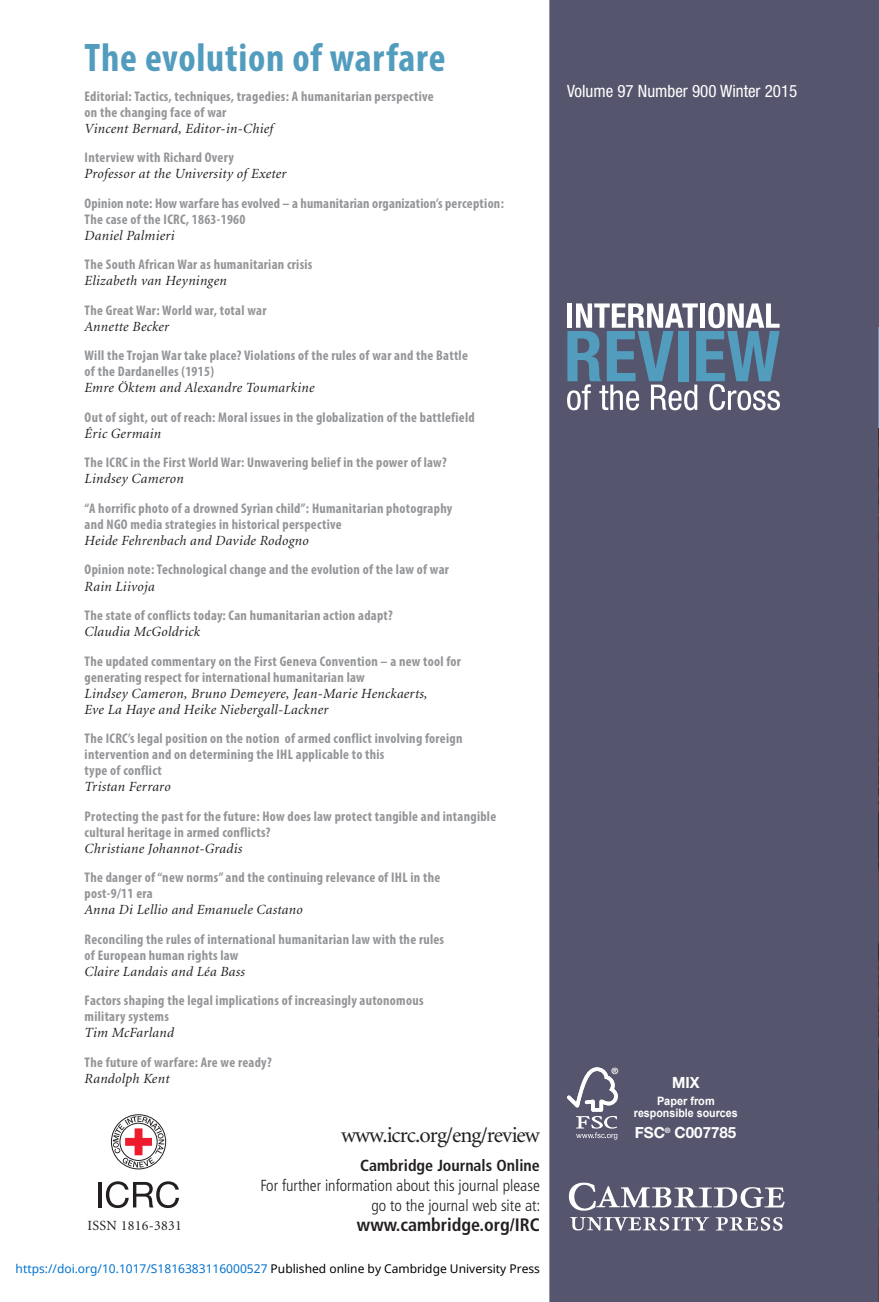
<style>
.page{position:relative;width:879px;height:1302px;background:#fff}
.page>*{position:absolute;margin:0;border:0;box-sizing:border-box;transform-origin:0 0}
.t1{font:700 condensed 40px "Myriad Pro";letter-spacing:.02em;color:#529cbe}
.t2{font:22px "Minion";letter-spacing:-.04em;color:#231f20}
.t3{font:700 condensed 18px "Frutiger";color:#231f20}
.t4{font:condensed 17px "Helvetica Neue";color:#fff}
.t5{font:300 condensed 16px/20px "Frutiger";color:#231f20;text-align:right}
.t6{font:700 15.4px "Helvetica Neue";color:#fff}
.t7{font:700 15.4px "Helvetica Neue";color:#fff;scale:.95 1}
.t8{font:700 condensed 14px/16px "Myriad Pro";letter-spacing:.02em;color:#939598}
.t9{font:italic 14px/16px "Minion";letter-spacing:.02em;color:#231f20}
.t10{font:14px "Minion";letter-spacing:.02em;color:#231f20}
.t11{font:12px "Noto Sans";color:#0172cf}
.t12{font:700 11.6px/11.6px "Arial";color:#fff;text-align:center;scale:.95 1}
.t13{font:700 8.8px "Helvetica Neue";color:#fff}
.s1{font-family:"Minion";font-weight:400;font-style:italic;font-stretch:normal;color:#231f20}
.s2{font-family:"Myriad Pro";font-weight:700;font-style:normal;font-stretch:condensed;color:#939598}
.s3{font-weight:700}
.s4{color:#000}
</style>
<div class="page">
<div style="left:549px;top:0;width:329px;height:1301px;background:#55566d"></div>
<div style="left:111px;top:1114px;width:55px;height:55px;border:1px solid #231f20;border-radius:50%"></div>
<svg style="left:113px;top:1116px;width:51px;height:51px"></svg>
<hr style="left:98px;top:1181px;width:3px;height:26px;background:#231f20">
<svg style="left:106px;top:1181px;width:73px;height:26px"></svg>
<img style="left:878px;top:640px;width:1px;height:661px">
<img style="left:566px;top:1180px;width:220px;height:54px">
<svg style="left:566px;top:1067px;width:51px;height:72px"></svg>
<img style="left:878px;top:428px;width:1px;height:212px">
<hr style="left:878px;top:327px;width:1px;height:101px;background:#529cbe">
<svg style="left:566px;top:303px;width:213px;height:107px"></svg>
<p class="t1" style="left:85px;top:44px;width:362px">The evolution of warfare</p>
<p class="t8" style="left:85px;top:89px;width:350px">Editorial: Tactics, techniques, tragedies: A humanitarian perspective on the changing face of war<br><span class="s1">Vincent Bernard, Editor-in-Chief</span></p>
<p class="t9" style="left:85px;top:151px;width:203px"><span class="s2">Interview with Richard Overy<br></span>Professor at the University of Exeter</p>
<p class="t8" style="left:85px;top:196px;width:420px">Opinion note: How warfare has evolved – a humanitarian organization’s perception:<br>The case of the ICRC, 1863-1960<br><span class="s1">Daniel Palmieri</span></p>
<p class="t8" style="left:85px;top:258px;width:229px">The South African War as humanitarian crisis<br><span class="s1">Elizabeth van Heyningen</span></p>
<p class="t8" style="left:85px;top:303px;width:183px">The Great War: World war, total war<br><span class="s1">Annette Becker</span></p>
<p class="t8" style="left:85px;top:349px;width:384px">Will the Trojan War take place? Violations of the rules of war and the Battle of the Dardanelles (1915)<br><span class="s1">Emre Öktem and Alexandre Toumarkine</span></p>
<p class="t8" style="left:85px;top:410px;width:391px">Out of sight, out of reach: Moral issues in the globalization of the battlefield<br><span class="s1">Éric Germain</span></p>
<p class="t8" style="left:85px;top:456px;width:363px">The ICRC in the First World War: Unwavering belief in the power of law?<br><span class="s1">Lindsey Cameron</span></p>
<p class="t8" style="left:85px;top:501px;width:369px">“A horrific photo of a drowned Syrian child”: Humanitarian photography and NGO media strategies in historical perspective<br><span class="s1">Heide Fehrenbach and Davide Rodogno</span></p>
<p class="t8" style="left:85px;top:563px;width:365px">Opinion note: Technological change and the evolution of the law of war<br><span class="s1">Rain Liivoja</span></p>
<p class="t8" style="left:85px;top:608px;width:309px">The state of conflicts today: Can humanitarian action adapt?<br><span class="s1">Claudia McGoldrick</span></p>
<p class="t8" style="left:85px;top:654px;width:377px">The updated commentary on the First Geneva Convention – a new tool for generating respect for international humanitarian law<br><span class="s1">Lindsey Cameron, Bruno Demeyere, Jean-Marie Henckaerts,<br>Eve La Haye and Heike Niebergall-Lackner</span></p>
<p class="t8" style="left:85px;top:731px;width:379px">The ICRC’s legal position on the notion of armed conflict involving foreign intervention and on determining the IHL applicable to this<br>type of conflict<br><span class="s1">Tristan Ferraro</span></p>
<p class="t8" style="left:85px;top:809px;width:413px">Protecting the past for the future: How does law protect tangible and intangible cultural heritage in armed conflicts?<br><span class="s1">Christiane Johannot-Gradis</span></p>
<p class="t8" style="left:85px;top:870px;width:357px">The danger of “new norms” and the continuing relevance of IHL in the post-9/11 era<br><span class="s1">Anna Di Lellio and Emanuele Castano</span></p>
<p class="t8" style="left:85px;top:932px;width:361px">Reconciling the rules of international humanitarian law with the rules of European human rights law<br><span class="s1">Claire Landais and Léa Bass</span></p>
<p class="t8" style="left:85px;top:993px;width:340px">Factors shaping the legal implications of increasingly autonomous military systems<br><span class="s1">Tim McFarland</span></p>
<p class="t8" style="left:85px;top:1055px;width:188px">The future of warfare: Are we ready?<br><span class="s1">Randolph Kent</span></p>
<p class="t10" style="left:88px;top:1220px;width:96px">ISSN 1816-3831</p>
<p class="t2" style="left:341px;top:1125px;width:200px">www.icrc.org/eng/review</p>
<p class="t5" style="left:260px;top:1156px;width:281px"><span class="s3">Cambridge Journals Online<br></span>For further information about this journal please go to the journal web site at:</p>
<p class="t3" style="left:357px;top:1216px;width:184px">www.cambridge.org/IRC</p>
<p class="t11" style="left:16px;top:1260px;width:525px">https://doi.org/10.1017/S1816383116000527 <span class="s4">Published online by Cambridge University Press</span></p>
<p class="t4" style="left:566px;top:85px;width:232px">Volume 97 Number 900 Winter 2015</p>
<p class="t13" style="left:611px;top:1067px;width:8px">®</p>
<p class="t7" style="left:671px;top:1076px;width:30px">MIX</p>
<p class="t12" style="left:633px;top:1095px;width:111px">Paper from responsible sources</p>
<p class="t6" style="left:634px;top:1127px;width:103px">FSC<sup>®</sup> C007785</p>
</div>
